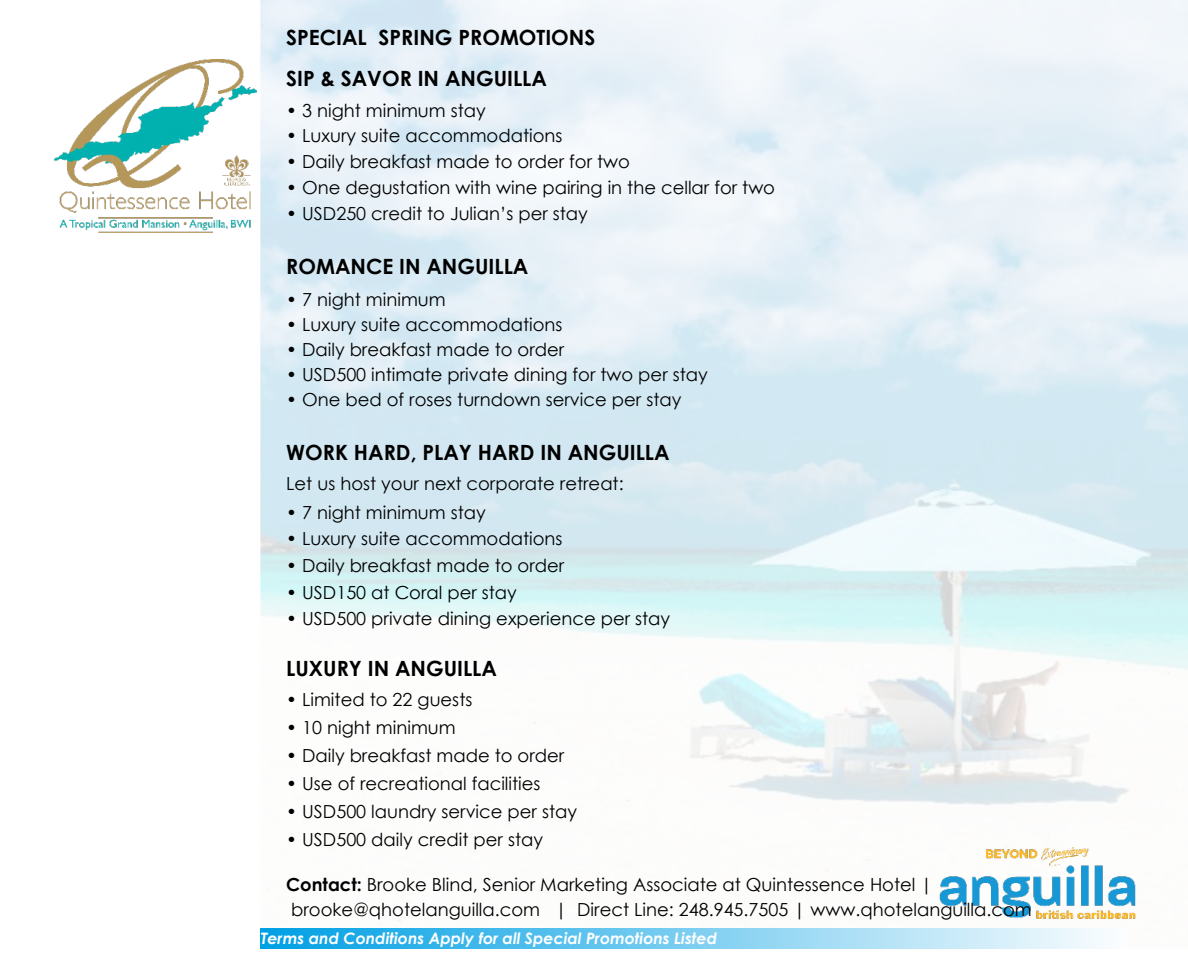
<style>
.page{position:relative;width:1188px;height:972px;background:#fff}
.page>*{position:absolute;margin:0;border:0;box-sizing:border-box;transform-origin:0 0}
.t1{font:700 21px/40.8px "Century Gothic";color:#000}
.t2{font:18px/25.5px "Century Gothic";color:#000}
.t3{font:italic 700 15.75px "Century Gothic";color:#fff}
.s1{font-weight:700}
</style>
<div class="page">
<img style="left:924px;top:838px;width:226px;height:90px">
<img style="left:54px;top:60px;width:202px;height:172px">
<div style="left:261px;top:928px;width:866px;height:21px;background:linear-gradient(to right,#00a0e4,#fcfdfe)"></div>
<p class="t1" style="left:286px;top:19px;width:311px">SPECIAL SPRING PROMOTIONS<br>SIP &amp; SAVOR IN ANGUILLA</p>
<p class="t2" style="left:286px;top:99px;width:201px">• 3 night minimum stay</p>
<p class="t2" style="left:286px;top:125px;width:278px">• Luxury suite accommodations</p>
<p class="t2" style="left:286px;top:151px;width:345px">• Daily breakfast made to order for two</p>
<p class="t2" style="left:286px;top:177px;width:490px">• One degustation with wine pairing in the cellar for two</p>
<p class="t2" style="left:286px;top:202px;width:303px">• USD250 credit to Julian’s per stay</p>
<p class="t1" style="left:286px;top:248px;width:244px">ROMANCE IN ANGUILLA</p>
<p class="t2" style="left:286px;top:288px;width:161px">• 7 night minimum</p>
<p class="t2" style="left:286px;top:313px;width:278px">• Luxury suite accommodations</p>
<p class="t2" style="left:286px;top:338px;width:280px">• Daily breakfast made to order</p>
<p class="t2" style="left:286px;top:363px;width:423px">• USD500 intimate private dining for two per stay</p>
<p class="t2" style="left:286px;top:388px;width:397px">• One bed of roses turndown service per stay</p>
<p class="t1" style="left:286px;top:434px;width:385px">WORK HARD, PLAY HARD IN ANGUILLA</p>
<p class="t2" style="left:286px;top:472px;width:339px">Let us host your next corporate retreat:</p>
<p class="t2" style="left:286px;top:501px;width:201px">• 7 night minimum stay</p>
<p class="t2" style="left:286px;top:528px;width:278px">• Luxury suite accommodations</p>
<p class="t2" style="left:286px;top:554px;width:280px">• Daily breakfast made to order</p>
<p class="t2" style="left:286px;top:581px;width:232px">• USD150 at Coral per stay</p>
<p class="t2" style="left:286px;top:608px;width:385px">• USD500 private dining experience per stay</p>
<p class="t1" style="left:286px;top:650px;width:212px">LUXURY IN ANGUILLA</p>
<p class="t2" style="left:286px;top:688px;width:188px">• Limited to 22 guests</p>
<p class="t2" style="left:286px;top:716px;width:171px">• 10 night minimum</p>
<p class="t2" style="left:286px;top:744px;width:280px">• Daily breakfast made to order</p>
<p class="t2" style="left:286px;top:772px;width:256px">• Use of recreational facilities</p>
<p class="t2" style="left:286px;top:800px;width:292px">• USD500 laundry service per stay</p>
<p class="t2" style="left:286px;top:829px;width:258px">• USD500 daily credit per stay</p>
<p class="t2" style="left:286px;top:873px;width:747px"><span class="s1">Contact:</span> Brooke Blind, Senior Marketing Associate at Quintessence Hotel | brooke@qhotelanguilla.com | Direct Line: 248.945.7505 | www.qhotelanguilla.com</p>
<p class="t3" style="left:261px;top:932px;width:458px">Terms and Conditions Apply for all Special Promotions Listed</p>
</div>
